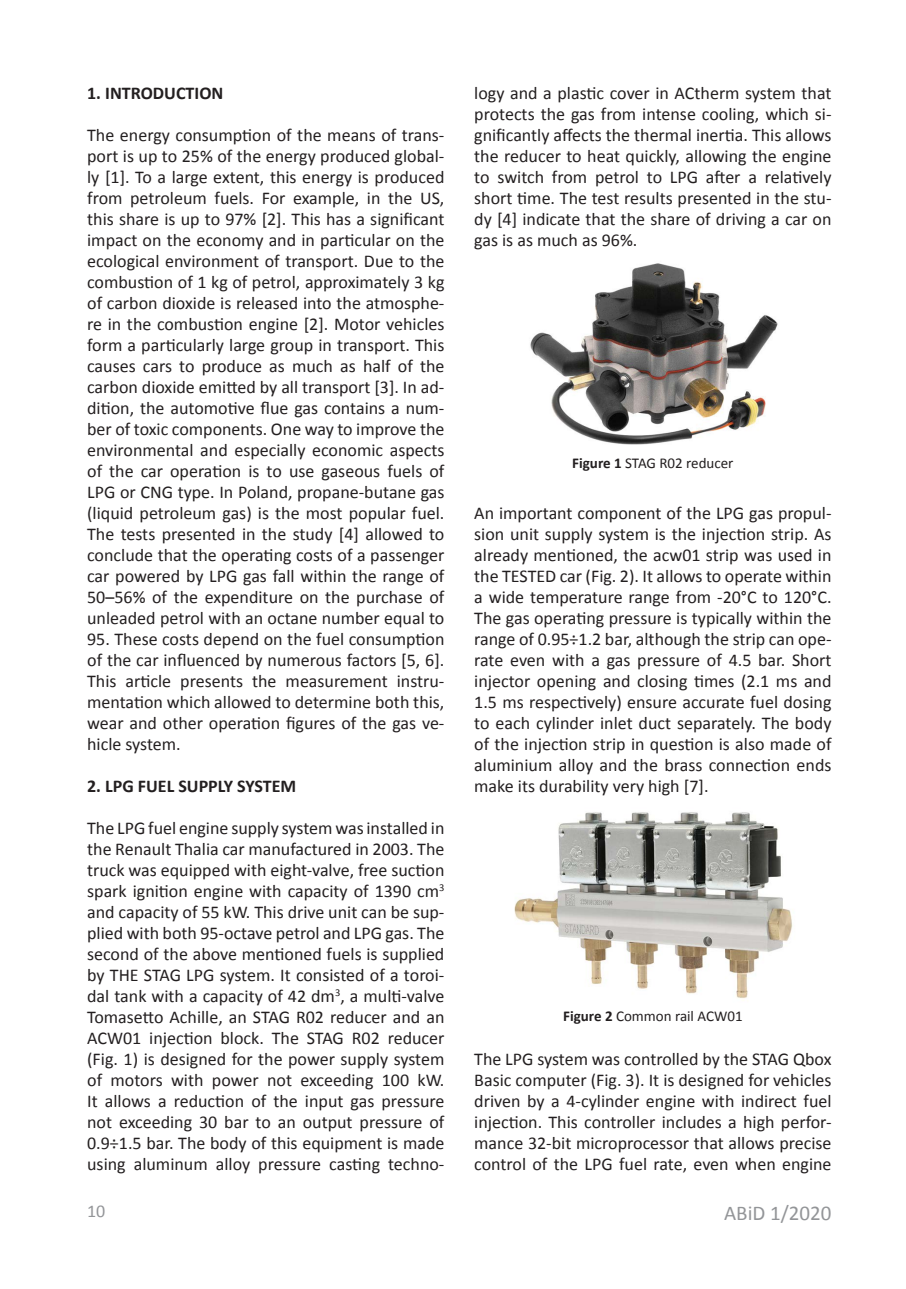
<style>
.page{position:relative;width:906px;height:1289px;background:#fff}
.page>*{position:absolute;margin:0;border:0;box-sizing:border-box;transform-origin:0 0}
.t1{font:21px "Calibri";color:#939598}
.t2{font:18px/21px "Calibri";color:#231f20;text-align:justify}
.t3{font:700 18px "Calibri";color:#231f20}
.t4{font:18px "Calibri";color:#939598}
.t5{font:15px "Calibri";color:#231f20}
.s1{font-weight:700}
</style>
<div class="page">
<img style="left:530px;top:263px;width:248px;height:182px">
<img style="left:514px;top:812px;width:279px;height:187px">
<p class="t3" style="left:87px;top:80px;width:138px">1. INTRODUCTION</p>
<p class="t2" style="left:87px;top:124px;width:359px">The energy consumption of the means of trans&shy;port is up to 25% of the energy produced global&shy;ly [1]. To a large extent, this energy is produced from petroleum fuels. For example, in the US, this share is up to 97% [2]. This has a significant impact on the economy and in particular on the ecological environment of transport. Due to the combustion of 1 kg of petrol, approximately 3 kg of carbon dioxide is released into the atmosphe&shy;re in the combustion engine [2]. Motor vehicles form a particularly large group in transport. This causes cars to produce as much as half of the carbon dioxide emitted by all transport [3]. In ad&shy;dition, the automotive flue gas contains a num&shy;ber of toxic components. One way to improve the environmental and especially economic aspects of the car operation is to use gaseous fuels of LPG or CNG type. In Poland, propane-butane gas (liquid petroleum gas) is the most popular fuel.<br>The tests presented in the study [4] allowed to conclude that the operating costs of a passenger car powered by LPG gas fall within the range of 50–56% of the expenditure on the purchase of unleaded petrol with an octane number equal to</p>
<p class="t2" style="left:87px;top:628px;width:359px">95. These costs depend on the fuel consumption of the car influenced by numerous factors [5, 6].<br>This article presents the measurement instru&shy;mentation which allowed to determine both this, wear and other operation figures of the gas ve&shy;hicle system.</p>
<p class="t3" style="left:87px;top:773px;width:211px">2. LPG FUEL SUPPLY SYSTEM</p>
<p class="t2" style="left:87px;top:817px;width:359px">The LPG fuel engine supply system was installed in the Renault Thalia car manufactured in 2003. The truck was equipped with eight-valve, free suction spark ignition engine with capacity of 1390 cm<sup>3 </sup>and capacity of 55 kW. This drive unit can be sup&shy;plied with both 95-octave petrol and LPG gas. The second of the above mentioned fuels is supplied by THE STAG LPG system. It consisted of a toroi&shy;dal tank with a capacity of 42 dm<sup>3</sup>, a multi-valve Tomasetto Achille, an STAG R02 reducer and an ACW01 injection block. The STAG R02 reducer (Fig. 1) is designed for the power supply system of motors with power not exceeding 100 kW.<br>It allows a reduction of the input gas pressure not exceeding 30 bar to an output pressure of 0.9÷1.5 bar. The body of this equipment is made using aluminum alloy pressure casting techno-</p>
<p class="t2" style="left:474px;top:82px;width:359px">logy and a plastic cover in ACtherm system that protects the gas from intense cooling, which si&shy;gnificantly affects the thermal inertia. This allows the reducer to heat quickly, allowing the engine to switch from petrol to LPG after a relatively short time. The test results presented in the stu&shy;dy [4] indicate that the share of driving a car on gas is as much as 96%.</p>
<p class="t5" style="left:572px;top:452px;width:163px"><span class="s1">Figure 1</span> STAG R02 reducer</p>
<p class="t2" style="left:474px;top:502px;width:359px">An important component of the LPG gas propul&shy;sion unit supply system is the injection strip. As already mentioned, the acw01 strip was used in the TESTED car (Fig. 2). It allows to operate within a wide temperature range from -20°C to 120°C.<br>The gas operating pressure is typically within the range of 0.95÷1.2 bar, although the strip can ope&shy;rate even with a gas pressure of 4.5 bar. Short injector opening and closing times (2.1 ms and 1.5 ms respectively) ensure accurate fuel dosing to each cylinder inlet duct separately. The body of the injection strip in question is also made of aluminium alloy and the brass connection ends make its durability very high [7].</p>
<p class="t5" style="left:563px;top:1005px;width:181px"><span class="s1">Figure 2</span> Common rail ACW01</p>
<p class="t2" style="left:474px;top:1048px;width:359px">The LPG system was controlled by the STAG Qbox Basic computer (Fig. 3). It is designed for vehicles driven by a 4-cylinder engine with indirect fuel injection. This controller includes a high perfor&shy;mance 32-bit microprocessor that allows precise control of the LPG fuel rate, even when engine</p>
<p class="t4" style="left:87px;top:1198px;width:20px">10</p>
<p class="t1" style="left:724px;top:1198px;width:109px">ABiD 1/2020</p>
</div>
